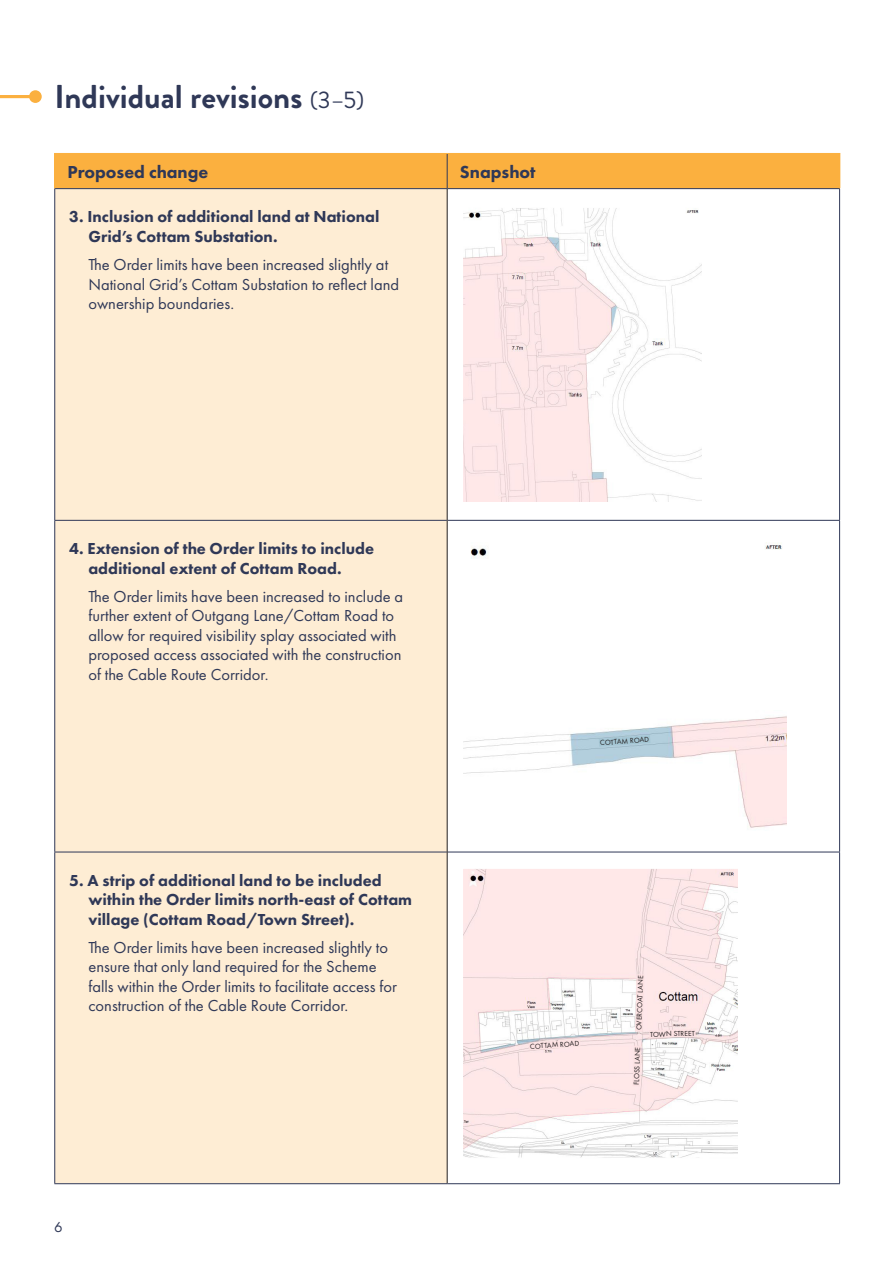
<style>
.page{position:relative;width:893px;height:1263px;background:#fff}
.page>*{position:absolute;margin:0;border:0;box-sizing:border-box;transform-origin:0 0}
.subheader{font:700 33px "Brandon Grotesque";color:#2f3857}
.contents{font:800 18px "Futura PT";color:#2f3857}
.contents-2{font:16.5px/19.5px "Futura PT";color:#2f3857}
.contents-3{font:800 16.5px/19.5px "Futura PT";color:#2f3857}
.body_copy{font:15px "Futura PT";color:#2f3857}
.contents-4{font:7.5px "Futura PT";color:#231f20}
.s1{font-weight:400;font-size:24px}
</style>
<div class="page">
<div style="left:56px;top:154px;width:783px;height:34px;background:#fbb03f"></div>
<div style="left:55px;top:189px;width:392px;height:994px;background:#feedd4"></div>
<hr style="left:54px;top:188px;width:393px;height:1px;background:#2f3857">
<hr style="left:54px;top:189px;width:1px;height:331px;background:#2f3857">
<hr style="left:447px;top:188px;width:393px;height:1px;background:#2f3857">
<hr style="left:839px;top:189px;width:1px;height:331px;background:#2f3857">
<hr style="left:54px;top:520px;width:393px;height:1px;background:#2f3857">
<hr style="left:54px;top:521px;width:1px;height:331px;background:#2f3857">
<hr style="left:448px;top:520px;width:392px;height:1px;background:#2f3857">
<hr style="left:839px;top:521px;width:1px;height:331px;background:#2f3857">
<hr style="left:54px;top:852px;width:393px;height:1px;background:#2f3857">
<hr style="left:54px;top:852px;width:1px;height:331px;background:#2f3857">
<hr style="left:448px;top:852px;width:392px;height:1px;background:#2f3857">
<hr style="left:839px;top:852px;width:1px;height:331px;background:#2f3857">
<hr style="left:54px;top:1183px;width:393px;height:1px;background:#2f3857">
<hr style="left:447px;top:1183px;width:393px;height:1px;background:#2f3857">
<hr style="left:447px;top:154px;width:1px;height:34px;background:#2f3857">
<hr style="left:447px;top:189px;width:1px;height:331px;background:#231f20">
<hr style="left:447px;top:520px;width:1px;height:332px;background:#231f20">
<hr style="left:447px;top:852px;width:1px;height:331px;background:#231f20">
<hr style="left:54px;top:153px;width:393px;height:1px;background:#fbb03f">
<hr style="left:447px;top:153px;width:393px;height:1px;background:#fbb03f">
<hr style="left:54px;top:154px;width:2px;height:34px;background:#fbb03f">
<hr style="left:839px;top:154px;width:1px;height:34px;background:#fbb03f">
<img style="left:465px;top:209px;width:237px;height:292px">
<div style="left:462px;top:206px;width:358px;height:298px;border:2px solid #fff"></div>
<img style="left:465px;top:870px;width:272px;height:286px">
<div style="left:462px;top:867px;width:350px;height:292px;border:2px solid #fff"></div>
<img style="left:465px;top:543px;width:322px;height:285px">
<hr style="left:0;top:95px;width:35px;height:3px;background:#fbb03f">
<div style="left:29px;top:90px;width:13px;height:13px;background:#fbb03f;border-radius:50%"></div>
<svg style="left:599px;top:735px;width:51px;height:12px"></svg>
<svg style="left:529px;top:1039px;width:51px;height:11px"></svg>
<svg style="left:632px;top:1046px;width:9px;height:40px"></svg>
<svg style="left:635px;top:974px;width:61px;height:64px;background:#f4dedf"></svg>
<p class="subheader" style="left:55px;top:74px;width:311px">Individual revisions <span class="s1">(3–5)</span></p>
<p class="contents" style="left:68px;top:161px;width:142px">Proposed change</p>
<p class="contents" style="left:460px;top:161px;width:77px">Snapshot</p>
<p class="contents-3" style="left:88px;top:207px;width:292px;text-indent:-19px">3. Inclusion of additional land at National<br>Grid’s Cottam Substation.</p>
<p class="contents-2" style="left:88px;top:255px;width:312px">The Order limits have been increased slightly at<br>National Grid’s Cottam Substation to reflect land ownership boundaries.</p>
<p class="contents-3" style="left:88px;top:539px;width:287px;text-indent:-19px">4. Extension of the Order limits to include additional extent of Cottam Road.</p>
<p class="contents-2" style="left:88px;top:586px;width:316px">The Order limits have been increased to include a further extent of Outgang Lane/Cottam Road to allow for required visibility splay associated with proposed access associated with the construction of the Cable Route Corridor.</p>
<p class="contents-3" style="left:88px;top:870px;width:325px;text-indent:-19px">5. A strip of additional land to be included within the Order limits north-east of Cottam village (Cottam Road/Town Street).</p>
<p class="contents-2" style="left:88px;top:937px;width:310px">The Order limits have been increased slightly to ensure that only land required for the Scheme falls within the Order limits to facilitate access for construction of the Cable Route Corridor.</p>
<p class="body_copy" style="left:54px;top:1218px;width:10px">6</p>
<p class="contents-4" style="left:600px;top:738px;width:51px;rotate:-4deg">COTTAM ROAD</p>
<p class="contents-4" style="left:530px;top:1042px;width:51px;rotate:-4deg">COTTAM ROAD</p>
<p class="contents-4" style="left:634px;top:1030px;width:56px;rotate:-88deg">OVERCOAT LANE</p>
<p class="contents-4" style="left:650px;top:1030px;width:47px;rotate:-2deg">TOWN STREET</p>
<p class="contents-4" style="left:632px;top:1085px;width:40px;rotate:-88deg">FLOSS LANE</p>
</div>
